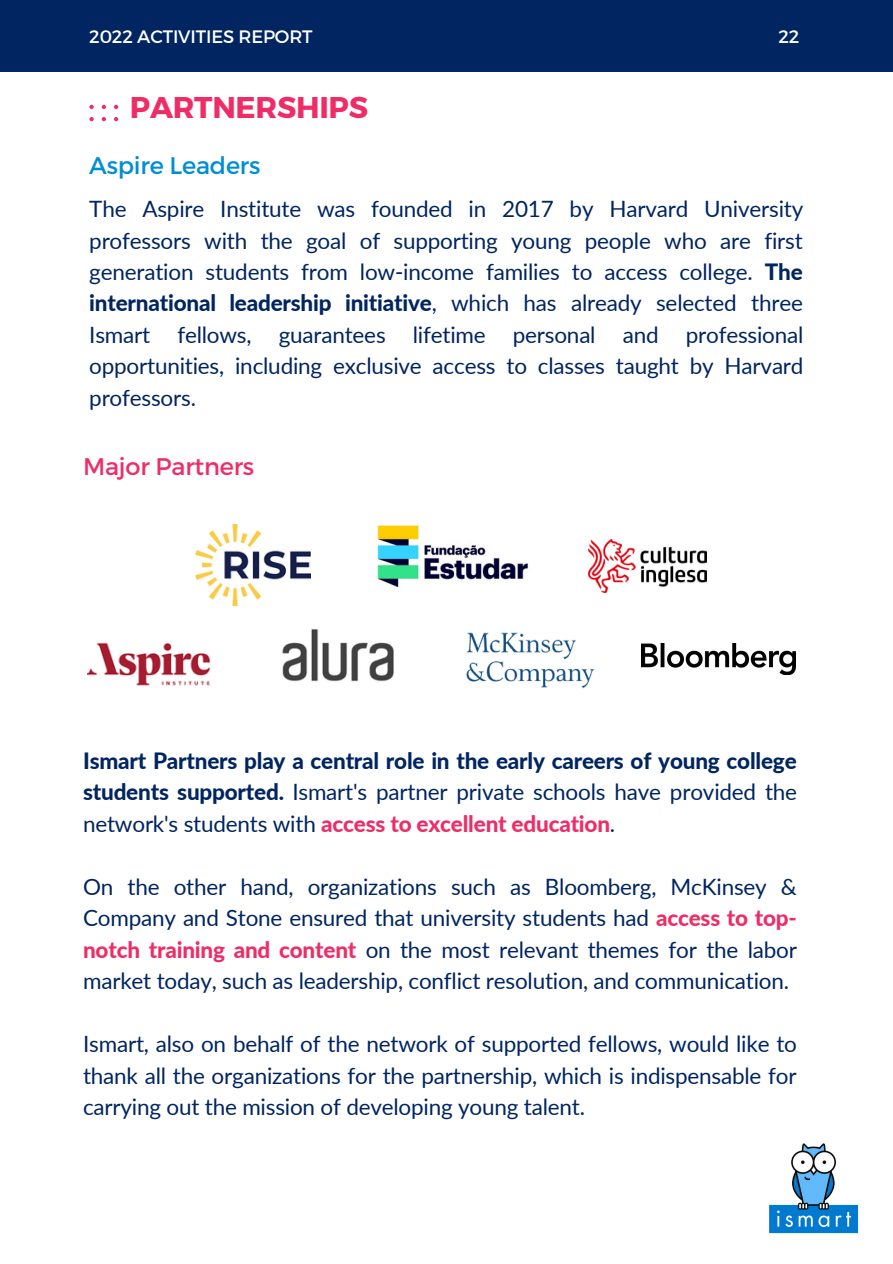
<style>
.page{position:relative;width:893px;height:1264px;background:#fff}
.page>*{position:absolute;margin:0;border:0;box-sizing:border-box;transform-origin:0 0}
.t1{font:700 30px "Montserrat";letter-spacing:-.01em;color:#ee2d67}
.t2{font:24px "Montserrat";letter-spacing:-.01em;color:#008ed3}
.t3{font:24px "Montserrat";letter-spacing:-.01em;color:#ee2d67}
.t4{font:22.5px/31.5px "Lato";letter-spacing:-.01em;color:#002561;text-align:justify}
.t5{font:800 22.5px/31.5px "Lato";letter-spacing:-.01em;color:#002561;text-align:justify}
.t6{font:18px "Montserrat";letter-spacing:-.01em;color:#fff}
.s1{font-weight:800}
.s2{font-weight:400}
.s3{color:#ee2d67}
.s4{font-weight:800;color:#ee2d67}
</style>
<div class="page">
<svg style="left:89px;top:105px;width:5px;height:4px"></svg>
<svg style="left:102px;top:105px;width:4px;height:4px"></svg>
<svg style="left:114px;top:105px;width:4px;height:4px"></svg>
<svg style="left:89px;top:117px;width:5px;height:4px"></svg>
<svg style="left:102px;top:117px;width:4px;height:4px"></svg>
<svg style="left:114px;top:117px;width:4px;height:4px"></svg>
<div style="left:0;top:0;width:892px;height:71px;background:#002561"></div>
<img style="left:87px;top:642px;width:124px;height:44px">
<img style="left:588px;top:539px;width:118px;height:53px">
<img style="left:641px;top:643px;width:154px;height:31px">
<img style="left:195px;top:525px;width:115px;height:81px">
<img style="left:282px;top:628px;width:112px;height:54px">
<img style="left:466px;top:632px;width:128px;height:57px">
<img style="left:377px;top:525px;width:151px;height:63px">
<img style="left:769px;top:1143px;width:90px;height:91px">
<p class="t6" style="left:89px;top:25px;width:225px">2022 ACTIVITIES REPORT</p>
<p class="t6" style="left:778px;top:25px;width:22px">22</p>
<p class="t1" style="left:130px;top:88px;width:239px">PARTNERSHIPS</p>
<p class="t2" style="left:89px;top:150px;width:173px">Aspire Leaders</p>
<p class="t4" style="left:89px;top:192px;width:715px">The Aspire Institute was founded in 2017 by Harvard University professors with the goal of supporting young people who are first generation students from low-income families to access college. <span class="s1">The international leadership initiative</span>, which has already selected three Ismart fellows, guarantees lifetime personal and professional opportunities, including exclusive access to classes taught by Harvard professors.</p>
<p class="t3" style="left:83px;top:451px;width:173px">Major Partners</p>
<p class="t5" style="left:83px;top:744px;width:715px">Ismart Partners play a central role in the early careers of young college students supported. <span class="s2">Ismart's partner private schools have provided the network's students with</span> <span class="s3">access to excellent education</span><span class="s2">.</span></p>
<p class="t4" style="left:83px;top:870px;width:715px">On the other hand, organizations such as Bloomberg, McKinsey &amp; Company and Stone ensured that university students had <span class="s4">access to top&shy;notch training and content</span> on the most relevant themes for the labor market today, such as leadership, conflict resolution, and communication.</p>
<p class="t4" style="left:83px;top:1027px;width:715px">Ismart, also on behalf of the network of supported fellows, would like to thank all the organizations for the partnership, which is indispensable for carrying out the mission of developing young talent.</p>
</div>
